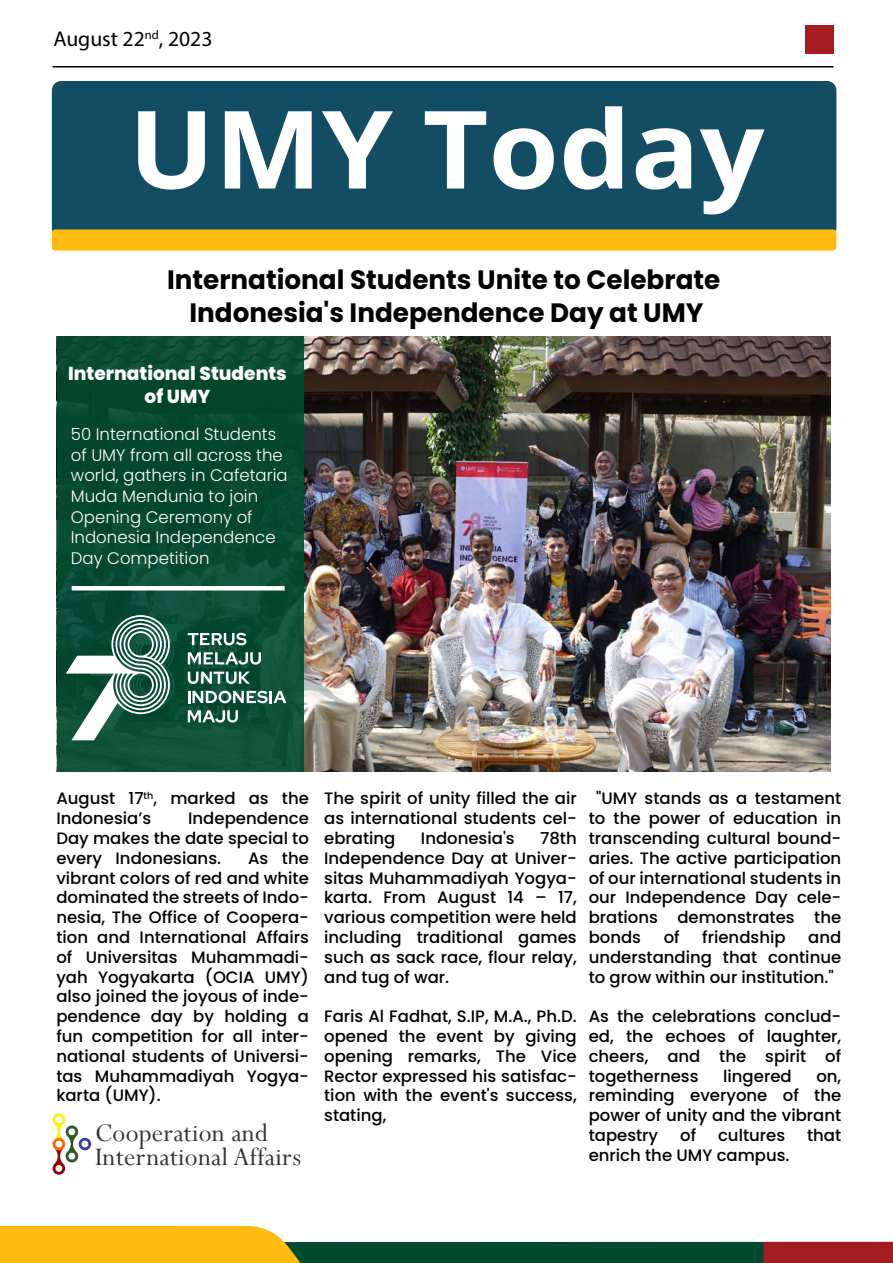
<style>
.page{position:relative;width:893px;height:1263px;background:#fff}
.page>*{position:absolute;margin:0;border:0;box-sizing:border-box;transform-origin:0 0}
.t1{font:700 108.15px "Open Sans";color:#fff;scale:1.05 1}
.t2{font:28.05px/24.3px "Perpetua";letter-spacing:.01em;color:#333}
.t3{font:700 26.55px/32.8px "Poppins";color:#000;text-align:center}
.t4{font:21.45px "Myriad Pro";color:#000}
.t5{font:800 18.75px/23.2px "Poppins";color:#fff;text-align:center}
.t6{font:300 16.8px/20.7px "Poppins";color:#fff}
.t7{font:500 16.5px/19.8px "Poppins";color:#000;text-align:justify}
</style>
<div class="page">
<hr style="left:52px;top:66px;width:781px;height:2px;background:#000">
<div style="left:52px;top:81px;width:784px;height:156px;background:#134d64;border-radius:9px"></div>
<div style="left:805px;top:26px;width:29px;height:28px;background:#a41c20"></div>
<div style="left:52px;top:229px;width:784px;height:22px;background:#ffbc0e;border-radius:4px"></div>
<div style="left:125px;top:1242px;width:768px;height:21px;background:#004b2f"></div>
<div style="left:763px;top:1242px;width:130px;height:21px;background:#a11c20"></div>
<div style="left:0;top:1226px;width:301px;height:37px;background:#ffbc0e"></div>
<svg style="left:53px;top:1113px;width:38px;height:62px"></svg>
<img style="left:303px;top:336px;width:528px;height:435px">
<svg style="left:57px;top:336px;width:246px;height:435px;background:#094b32"></svg>
<hr style="left:72px;top:586px;width:213px;height:4px;background:#fff">
<svg style="left:66px;top:615px;width:108px;height:125px"></svg>
<svg style="left:188px;top:633px;width:73px;height:51px"></svg>
<svg style="left:188px;top:690px;width:98px;height:32px"></svg>
<h3 class="t4" style="left:53px;top:25px;width:161px">August 22<sup>nd</sup>, 2023</h3>
<h1 class="t1" style="left:129px;top:73px;width:607px">UMY Today</h1>
<h3 class="t3" style="left:167px;top:263px;width:555px">International Students Unite to Celebrate<br>Indonesia's Independence Day at UMY</h3>
<p class="t5" style="left:68px;top:362px;width:220px">International Students of UMY</p>
<p class="t6" style="left:71px;top:424px;width:218px">50 International Students of UMY from all across the world, gathers in Cafetaria<br>Muda Mendunia to join<br>Opening Ceremony of<br>Indonesia Independence<br>Day Competition</p>
<p class="t7" style="left:56px;top:789px;width:254px">August 17<sup>th</sup>, marked as the<br>Indonesia’s</p>
<p class="t7" style="left:56px;top:809px;width:254px;text-indent:132px">Independence Day makes the date special to every Indonesians.</p>
<p class="t7" style="left:56px;top:848px;width:254px;text-indent:192px">As the vibrant colors of red and white dominated the streets of Indo&shy;nesia, The Office of Coopera&shy;tion and International Affairs of Universitas Muhammadi&shy;yah Yogyakarta (OCIA UMY) also joined the joyous of inde&shy;pendence day by holding a fun competition for all inter&shy;national students of Universi&shy;tas Muhammadiyah Yogya&shy;karta (UMY).</p>
<h2 class="t2" style="left:95px;top:1120px;width:208px">Cooperation and<br>International Affairs</h2>
<p class="t7" style="left:324px;top:789px;width:254px">The spirit of unity filled the air as international students cel&shy;ebrating</p>
<p class="t7" style="left:421px;top:828px;width:95px">Indonesia's</p>
<p class="t7" style="left:324px;top:828px;width:254px;text-indent:216px">78th Independence Day at Univer&shy;sitas Muhammadiyah Yogya&shy;karta. From August 14 – 17, various competition were held including traditional games such as sack race, flour relay, and tug of war.</p>
<p class="t7" style="left:324px;top:1007px;width:254px">Faris Al Fadhat, S.IP, M.A., Ph.D. opened the event by giving opening remarks, The Vice Rector expressed his satisfac&shy;tion with the event's success, stating,</p>
<p class="t7" style="left:589px;top:789px;width:254px;text-indent:7px">"UMY stands as a testament to the power of education in transcending cultural bound&shy;aries. The active participation of our international students in our Independence Day cele&shy;brations demonstrates the bonds</p>
<p class="t7" style="left:664px;top:927px;width:18px">of</p>
<p class="t7" style="left:702px;top:927px;width:85px">friendship</p>
<p class="t7" style="left:589px;top:927px;width:254px;text-indent:219px">and understanding that continue to grow within our institution."</p>
<p class="t7" style="left:589px;top:1007px;width:254px">As the celebrations conclud&shy;ed, the echoes of laughter, cheers, and the spirit of togetherness</p>
<p class="t7" style="left:723px;top:1066px;width:70px">lingered</p>
<p class="t7" style="left:589px;top:1066px;width:254px;text-indent:228px">on, reminding everyone of the power of unity and the vibrant tapestry</p>
<p class="t7" style="left:680px;top:1125px;width:18px">of</p>
<p class="t7" style="left:718px;top:1125px;width:69px">cultures</p>
<p class="t7" style="left:807px;top:1125px;width:36px">that</p>
<p class="t7" style="left:589px;top:1145px;width:202px">enrich the UMY campus.</p>
</div>
